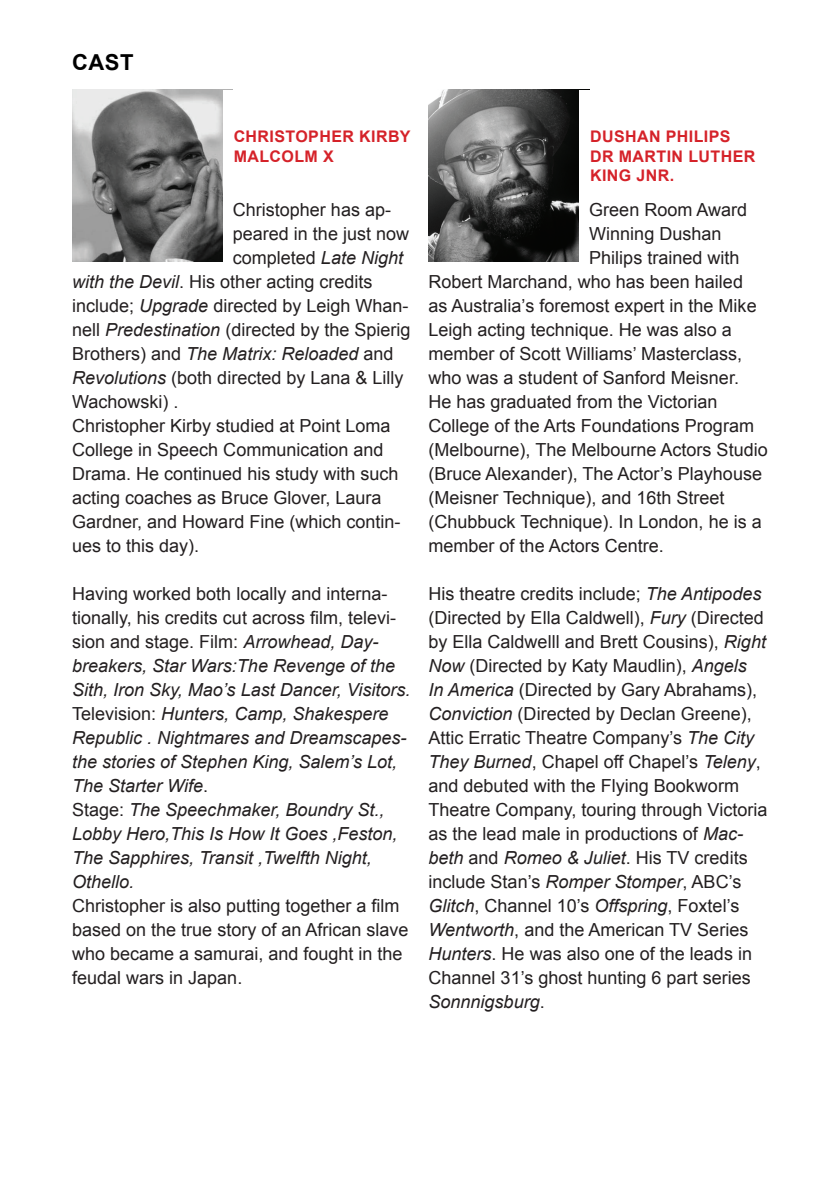
<style>
.page{position:relative;width:840px;height:1191px;background:#fff}
.page>*{position:absolute;margin:0;border:0;box-sizing:border-box;transform-origin:0 0}
.t1{font:700 22px "Arial";color:#000}
.t2{font:18px/24px "Arial";color:#231f20}
.t3{font:italic 18px/24px "Arial";color:#231f20}
.t4{font:700 16px/19.2px "Arial";letter-spacing:.025em;color:#d52229}
.s1{font-style:italic}
.s2{font-style:normal}
</style>
<div class="page">
<img style="left:72px;top:90px;width:151px;height:171px">
<img style="left:428px;top:90px;width:151px;height:171px">
<p class="t1" style="left:72px;top:47px;width:63px">CAST</p>
<p class="t4" style="left:233px;top:128px;width:178px">CHRISTOPHER KIRBY<br>MALCOLM X</p>
<p class="t2" style="left:233px;top:198px;width:160px">Christopher has ap-</p>
<p class="t2" style="left:233px;top:222px;width:178px">peared in the just now</p>
<p class="t2" style="left:233px;top:246px;width:172px">completed <span class="s1">Late Night</span></p>
<p class="t2" style="left:72px;top:270px;width:302px"><span class="s1">with the Devil</span>. His other acting credits</p>
<p class="t2" style="left:72px;top:294px;width:338px">include; <span class="s1">Upgrade</span> directed by Leigh Whan-</p>
<p class="t2" style="left:72px;top:318px;width:340px">nell <span class="s1">Predestination</span> (directed by the Spierig</p>
<p class="t3" style="left:72px;top:342px;width:323px"><span class="s2">Brothers) and</span> The Matrix: Reloaded <span class="s2">and</span></p>
<p class="t2" style="left:72px;top:366px;width:333px"><span class="s1">Revolutions</span> (both directed by Lana &amp; Lilly</p>
<p class="t2" style="left:72px;top:390px;width:108px">Wachowski) .</p>
<p class="t2" style="left:72px;top:414px;width:320px">Christopher Kirby studied at Point Loma</p>
<p class="t2" style="left:72px;top:438px;width:313px">College in Speech Communication and</p>
<p class="t2" style="left:72px;top:462px;width:328px">Drama. He continued his study with such</p>
<p class="t2" style="left:72px;top:486px;width:311px">acting coaches as Bruce Glover, Laura</p>
<p class="t2" style="left:72px;top:510px;width:330px">Gardner, and Howard Fine (which contin-</p>
<p class="t2" style="left:72px;top:534px;width:129px">ues to this day).</p>
<p class="t3" style="left:72px;top:582px;width:340px"><span class="s2">Having worked both locally and interna&shy;tionally, his credits cut across film, televi&shy;sion and stage. Film:</span> Arrowhead, Day&shy;breakers, Star Wars:The Revenge of the Sith, Iron Sky, Mao’s Last Dancer, Visitors.<br><span class="s2">Television:</span> Hunters, Camp, Shakespere Republic . Nightmares and Dreamscapes&shy;the stories of Stephen King, Salem’s Lot, The Starter Wife<span class="s2">.<br>Stage:</span> The Speechmaker, Boundry St., Lobby Hero,This Is How It Goes ,Feston, The Sapphires, Transit ,Twelfth Night, Othello.</p>
<p class="t2" style="left:72px;top:894px;width:338px">Christopher is also putting together a film based on the true story of an African slave who became a samurai, and fought in the feudal wars in Japan.</p>
<p class="t4" style="left:589px;top:128px;width:167px">DUSHAN PHILIPS<br>DR MARTIN LUTHER<br>KING JNR.</p>
<p class="t2" style="left:589px;top:198px;width:159px">Green Room Award</p>
<p class="t2" style="left:589px;top:222px;width:134px">Winning Dushan</p>
<p class="t2" style="left:589px;top:246px;width:152px">Philips trained with</p>
<p class="t2" style="left:428px;top:270px;width:316px">Robert Marchand, who has been hailed</p>
<p class="t2" style="left:428px;top:294px;width:329px">as Australia’s foremost expert in the Mike</p>
<p class="t2" style="left:428px;top:318px;width:305px">Leigh acting technique. He was also a</p>
<p class="t2" style="left:428px;top:342px;width:315px">member of Scott Williams’ Masterclass,</p>
<p class="t2" style="left:428px;top:366px;width:312px">who was a student of Sanford Meisner.</p>
<p class="t2" style="left:428px;top:390px;width:290px">He has graduated from the Victorian</p>
<p class="t2" style="left:428px;top:414px;width:327px">College of the Arts Foundations Program</p>
<p class="t2" style="left:428px;top:438px;width:340px">(Melbourne), The Melbourne Actors Studio</p>
<p class="t2" style="left:428px;top:462px;width:335px">(Bruce Alexander), The Actor’s Playhouse</p>
<p class="t2" style="left:428px;top:486px;width:297px">(Meisner Technique), and 16th Street</p>
<p class="t2" style="left:428px;top:510px;width:334px">(Chubbuck Technique). In London, he is a</p>
<p class="t2" style="left:428px;top:534px;width:237px">member of the Actors Centre.</p>
<p class="t2" style="left:428px;top:582px;width:340px">His theatre credits include; <span class="s1">The Antipodes </span>(Directed by Ella Caldwell), <span class="s1">Fury</span> (Directed by Ella Caldwelll and Brett Cousins), <span class="s1">Right Now</span> (Directed by Katy Maudlin), <span class="s1">Angels<br>In America</span> (Directed by Gary Abrahams), <span class="s1">Conviction</span> (Directed by Declan Greene), Attic Erratic Theatre Company’s <span class="s1">The City They Burned</span>, Chapel off Chapel’s <span class="s1">Teleny</span>, and debuted with the Flying Bookworm Theatre Company, touring through Victoria as the lead male in productions of <span class="s1">Mac&shy;beth</span> and <span class="s1">Romeo &amp; Juliet</span>. His TV credits include Stan’s <span class="s1">Romper Stomper</span>, ABC’s <span class="s1">Glitch</span>, Channel 10’s <span class="s1">Offspring</span>, Foxtel’s <span class="s1">Wentworth</span>, and the American TV Series <span class="s1">Hunters</span>. He was also one of the leads in Channel 31’s ghost hunting 6 part series <span class="s1">Sonnnigsburg</span>.</p>
</div>
